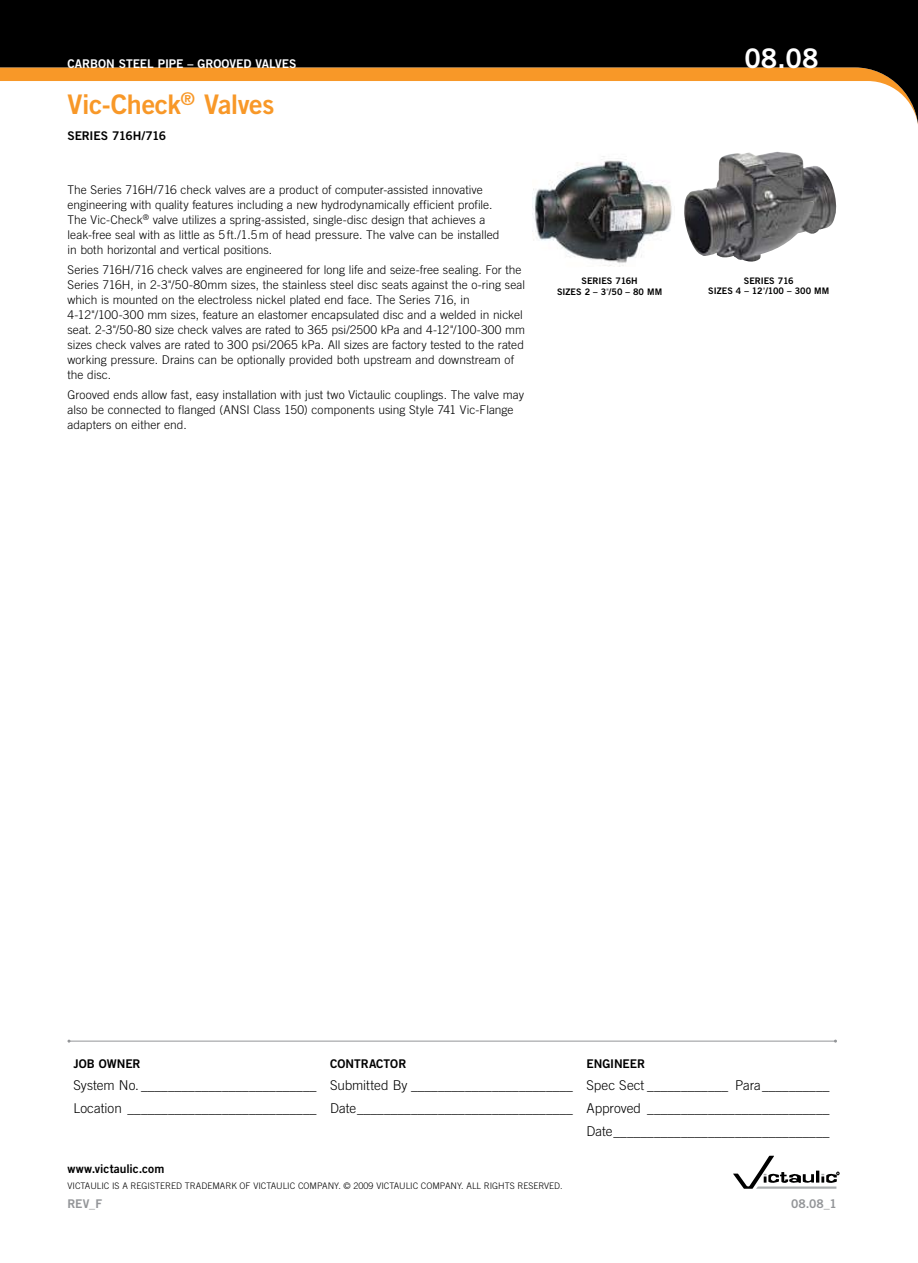
<style>
.page{position:relative;width:918px;height:1263px;background:#fff}
.page>*{position:absolute;margin:0;border:0;box-sizing:border-box;transform-origin:0 0}
.t1{font:27px "Trade Gothic LT Std Bd 2";letter-spacing:-.02em;color:#f89828}
.t2{font:27px "Trade Gothic LT Std Bd 2";color:#fff}
.t3{font:300 13.5px/22.6px "Trade Gothic LT Std";color:#000;text-align:right}
.t4{font:300 12px/15px "Trade Gothic LT Std";color:#000}
.t5{font:12px "Trade Gothic LT Std Bd 2";letter-spacing:-.01em;color:#000}
.t6{font:12px "Trade Gothic LT Std Bd 2";letter-spacing:-.005em;color:#fff}
.t7{font:12px "Trade Gothic LT Std Bd 2";color:#939598}
.t8{font:300 9px "Trade Gothic LT Std";color:#000}
.t9{font:9px/10.5px "Trade Gothic LT Std Bd 2";color:#000}
.s1{font-family:"Trade Gothic LT Std";font-weight:300}
</style>
<div class="page">
<svg style="left:0;top:0;width:918px;height:125px;fill:#000"></svg>
<svg style="left:733px;top:1156px;width:106px;height:33px"></svg>
<hr style="left:69px;top:1041px;width:767px;height:1px;background:#939598">
<img style="left:684px;top:152px;width:153px;height:110px">
<img style="left:532px;top:156px;width:140px;height:111px">
<p class="t6" style="left:68px;top:56px;width:229px">CARBON STEEL PIPE – GROOVED VALVES</p>
<h1 class="t2" style="left:744px;top:42px;width:76px">08.08</h1>
<h1 class="t1" style="left:68px;top:88px;width:208px">VIC-CHECK<sup>®</sup> VALVES</h1>
<p class="t5" style="left:68px;top:128px;width:100px">SERIES 716H/716</p>
<p class="t4" style="left:67px;top:182px;width:434px">The Series 716H/716 check valves are a product of computer-assisted innovative engineering with quality features including a new hydrodynamically efficient profile.<br>The Vic-Check<sup>®</sup> valve utilizes a spring-assisted, single-disc design that achieves a leak-free seal with as little as 5ft./1.5m of head pressure. The valve can be installed in both horizontal and vertical positions.</p>
<p class="t4" style="left:67px;top:262px;width:459px">Series 716H/716 check valves are engineered for long life and seize-free sealing. For the Series 716H, in 2-3"/50-80mm sizes, the stainless steel disc seats against the o-ring seal which is mounted on the electroless nickel plated end face. The Series 716, in 4-12"/100-300 mm sizes, feature an elastomer encapsulated disc and a welded in nickel seat. 2-3"/50-80 size check valves are rated to 365 psi/2500 kPa and 4-12"/100-300 mm sizes check valves are rated to 300 psi/2065 kPa. All sizes are factory tested to the rated working pressure. Drains can be optionally provided both upstream and downstream of the disc.</p>
<p class="t4" style="left:68px;top:387px;width:458px">Grooved ends allow fast, easy installation with just two Victaulic couplings. The valve may also be connected to flanged (ANSI Class 150) components using Style 741 Vic-Flange adapters on either end.</p>
<p class="t9" style="left:557px;top:275px;width:107px;text-indent:50px">S 716H<br>SIZES 2 – 3<span class="s1">"</span>/50 – 80 MM</p>
<p class="t9" style="left:744px;top:275px;width:12px">SERIE</p>
<p class="t9" style="left:708px;top:275px;width:123px;text-indent:61px">S 716<br>SIZES 4 – 12<span class="s1">"</span>/100 – 300 MM</p>
<p class="t9" style="left:582px;top:275px;width:12px">SERIE</p>
<p class="t5" style="left:74px;top:1056px;width:69px">JOB OWNER</p>
<p class="t5" style="left:330px;top:1056px;width:78px">CONTRACTOR</p>
<p class="t5" style="left:586px;top:1056px;width:60px">ENG INEER</p>
<p class="t3" style="left:74px;top:1074px;width:757px">System No. __________________________ Submitted By ________________________ Spec Sect ____________ Para__________<br>Location ____________________________ Date________________________________ Approved ___________________________<br>Date________________________________</p>
<p class="t5" style="left:68px;top:1161px;width:98px">WWW.VICTAULIC.COM</p>
<p class="t8" style="left:68px;top:1181px;width:11px">Victa</p>
<p class="t8" style="left:90px;top:1181px;width:12px">ulic</p>
<p class="t8" style="left:112px;top:1181px;width:35px">is a regist</p>
<p class="t8" style="left:160px;top:1181px;width:104px">ered trademark of Victa</p>
<p class="t8" style="left:276px;top:1181px;width:12px">ulic</p>
<p class="t8" style="left:298px;top:1181px;width:26px">Compan</p>
<p class="t8" style="left:334px;top:1181px;width:53px">y. © 2009 Victa</p>
<p class="t8" style="left:399px;top:1181px;width:12px">ulic</p>
<p class="t8" style="left:421px;top:1181px;width:26px">Compan</p>
<p class="t8" style="left:457px;top:1181px;width:39px">y. All rights</p>
<p class="t8" style="left:518px;top:1181px;width:47px">reserved.</p>
<p class="t7" style="left:68px;top:1197px;width:36px">REV_F</p>
<p class="t7" style="left:791px;top:1197px;width:47px">08.08_1</p>
</div>
